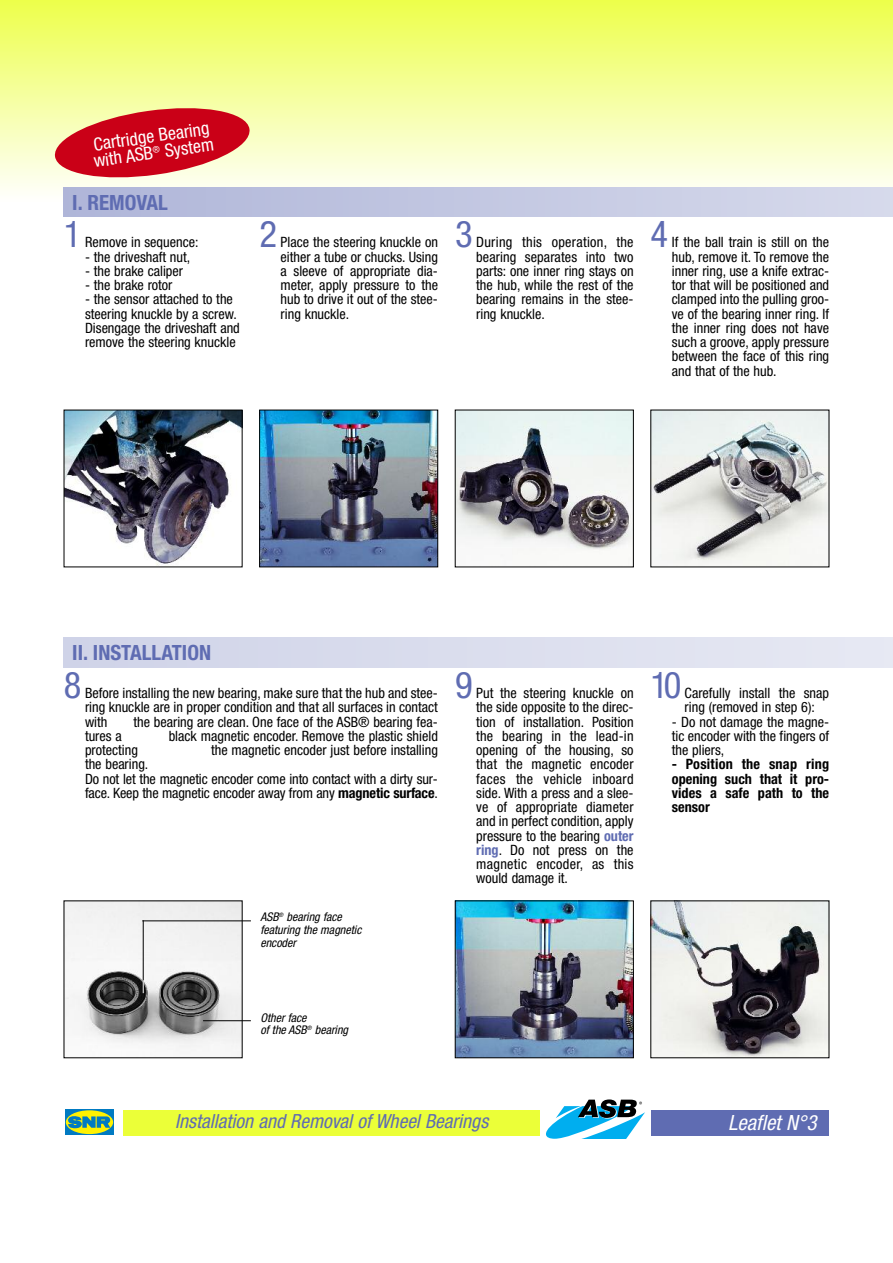
<style>
.page{position:relative;width:893px;height:1263px;background:#fff}
.page>*{position:absolute;margin:0;border:0;box-sizing:border-box;transform-origin:0 0}
.t1{font:condensed 36.75px "Helvetica Neue";color:#5f6cb2}
.t2{font:700 condensed 21px "Helvetica Neue";color:#5f6cb2}
.t3{font:italic condensed 21px "Helvetica Neue";color:#fff}
.t4{font:italic condensed 19.5px "Helvetica Neue";color:#5f6cb2}
.t5{font:condensed 18px/16.5px "Helvetica Neue";color:#fff}
.t6{font:condensed 14.25px/14.2px "Helvetica Neue";color:#000;text-align:justify}
.t7{font:700 condensed 14.25px/14.2px "Helvetica Neue";color:#000;text-align:justify}
.t8{font:italic condensed 12px/12.8px "Helvetica Neue";color:#000}
.s1{font-weight:700}
.s2{font-weight:700;color:#5f6cb2}
</style>
<div class="page">
<div style="left:0;top:0;width:893px;height:201px;background:linear-gradient(to bottom,#edff4a,#fffffd)"></div>
<div style="left:64px;top:187px;width:829px;height:30px;background:linear-gradient(to right,#afb5d8,#d7daeb)"></div>
<div style="left:64px;top:638px;width:829px;height:29px;background:#dbdeee"></div>
<img style="left:457px;top:412px;width:175px;height:138px">
<img style="left:653px;top:412px;width:174px;height:153px">
<svg style="left:53px;top:103px;width:199px;height:79px"></svg>
<img style="left:66px;top:412px;width:174px;height:153px">
<img style="left:66px;top:903px;width:174px;height:145px">
<img style="left:457px;top:903px;width:175px;height:153px">
<div style="left:455px;top:901px;width:179px;height:157px;border:1px solid #000"></div>
<hr style="left:203px;top:1020px;width:48px;height:1px;background:#000">
<hr style="left:142px;top:920px;width:109px;height:1px;background:#000">
<img style="left:653px;top:903px;width:174px;height:153px">
<hr style="left:143px;top:920px;width:1px;height:73px;background:#000">
<svg style="left:143px;top:980px;width:1px;height:13px"></svg>
<div style="left:652px;top:1110px;width:177px;height:25px;background:#5f6cb2"></div>
<div style="left:123px;top:1110px;width:417px;height:25px;background:#ebff38"></div>
<svg style="left:65px;top:1109px;width:49px;height:26px"></svg>
<div style="left:66px;top:1110px;width:47px;height:24px;background:#fff101;border-radius:50%"></div>
<svg style="left:68px;top:1116px;width:42px;height:13px"></svg>
<svg style="left:546px;top:1099px;width:99px;height:40px"></svg>
<img style="left:261px;top:412px;width:175px;height:153px">
<div style="left:259px;top:410px;width:179px;height:157px;border:1px solid #000"></div>
<p class="t5" style="left:91px;top:138px;width:122px;rotate:-8deg">Cartridge Bearing with ASB<sup>®</sup> System</p>
<h2 class="t2" style="left:72px;top:195px;width:97px">I. REMOVAL</h2>
<h1 class="t1" style="left:64px;top:221px;width:19px">1</h1>
<p class="t6" style="left:85px;top:236px;width:115px">Remove in sequence:</p>
<p class="t6" style="left:85px;top:251px;width:107px">- the driveshaft nut,</p>
<p class="t6" style="left:85px;top:265px;width:100px">- the brake caliper</p>
<p class="t6" style="left:85px;top:279px;width:89px">- the brake rotor</p>
<p class="t6" style="left:85px;top:293px;width:156px;text-align:left">- the sensor attached to the steering knuckle by a screw.<br>Disengage the driveshaft and remove the steering knuckle</p>
<h1 class="t1" style="left:259px;top:221px;width:19px">2</h1>
<p class="t6" style="left:281px;top:236px;width:159px">Place the steering knuckle on either a tube or chucks. Using a sleeve of appropriate dia&shy;meter, apply pressure to the hub to drive it out of the stee&shy;ring knuckle.</p>
<h1 class="t1" style="left:455px;top:221px;width:19px">3</h1>
<p class="t6" style="left:476px;top:236px;width:159px">During this operation, the bearing separates into two parts: one inner ring stays on the hub, while the rest of the bearing remains in the stee&shy;ring knuckle.</p>
<h1 class="t1" style="left:651px;top:221px;width:19px">4</h1>
<p class="t6" style="left:672px;top:236px;width:159px">If the ball train is still on the hub, remove it. To remove the inner ring, use a knife extrac&shy;tor that will be positioned and clamped into the pulling groo&shy;ve of the bearing inner ring. If the inner ring does not have such a groove, apply pressure between the face of this ring and that of the hub.</p>
<h2 class="t2" style="left:72px;top:645px;width:140px">II. INSTALLATION</h2>
<h1 class="t1" style="left:64px;top:672px;width:19px">8</h1>
<p class="t6" style="left:85px;top:687px;width:354px">Before installing the new bearing, make sure that the hub and stee&shy;ring knuckle are in proper condition and that all surfaces in contact with</p>
<p class="t6" style="left:134px;top:716px;width:306px">the bearing are clean. One face of the ASB® bearing fea-</p>
<p class="t6" style="left:85px;top:730px;width:38px">tures a</p>
<p class="t6" style="left:169px;top:730px;width:271px">black magnetic encoder. Remove the plastic shield</p>
<p class="t6" style="left:85px;top:744px;width:55px">protecting</p>
<p class="t6" style="left:211px;top:744px;width:228px">the magnetic encoder just before installing</p>
<p class="t6" style="left:85px;top:758px;width:354px;text-align:left">the bearing.<br>Do not let the magnetic encoder come into contact with a dirty sur&shy;face. Keep the magnetic encoder away from any <span class="s1">magnetic surface</span>.</p>
<p class="t8" style="left:260px;top:912px;width:103px">ASB<sup>®</sup> bearing face featuring the magnetic encoder</p>
<h1 class="t1" style="left:455px;top:672px;width:19px">9</h1>
<p class="t6" style="left:476px;top:687px;width:159px">Put the steering knuckle on the side opposite to the direc&shy;tion of installation. Position the bearing in the lead-in opening of the housing, so that the magnetic encoder faces the vehicle inboard side. With a press and a slee&shy;ve of appropriate diameter and in perfect condition, apply pressure to the bearing <span class="s2">outer ring</span>. Do not press on the magnetic encoder, as this would damage it.</p>
<h1 class="t1" style="left:651px;top:672px;width:32px">10</h1>
<p class="t6" style="left:685px;top:687px;width:146px">Carefully install the snap ring (removed in step 6):</p>
<p class="t6" style="left:672px;top:716px;width:159px">- Do not damage the magne&shy;tic encoder with the fingers of the pliers,</p>
<p class="t7" style="left:672px;top:758px;width:159px">- Position the snap ring opening such that it pro&shy;vides a safe path to the sensor</p>
<p class="t8" style="left:260px;top:1012px;width:89px">Other face<br>of the ASB<sup>®</sup> bearing</p>
<h3 class="t4" style="left:175px;top:1114px;width:315px">Installation and Removal of Wheel Bearings</h3>
<h2 class="t3" style="left:728px;top:1115px;width:90px">Leaflet N°3</h2>
</div>
